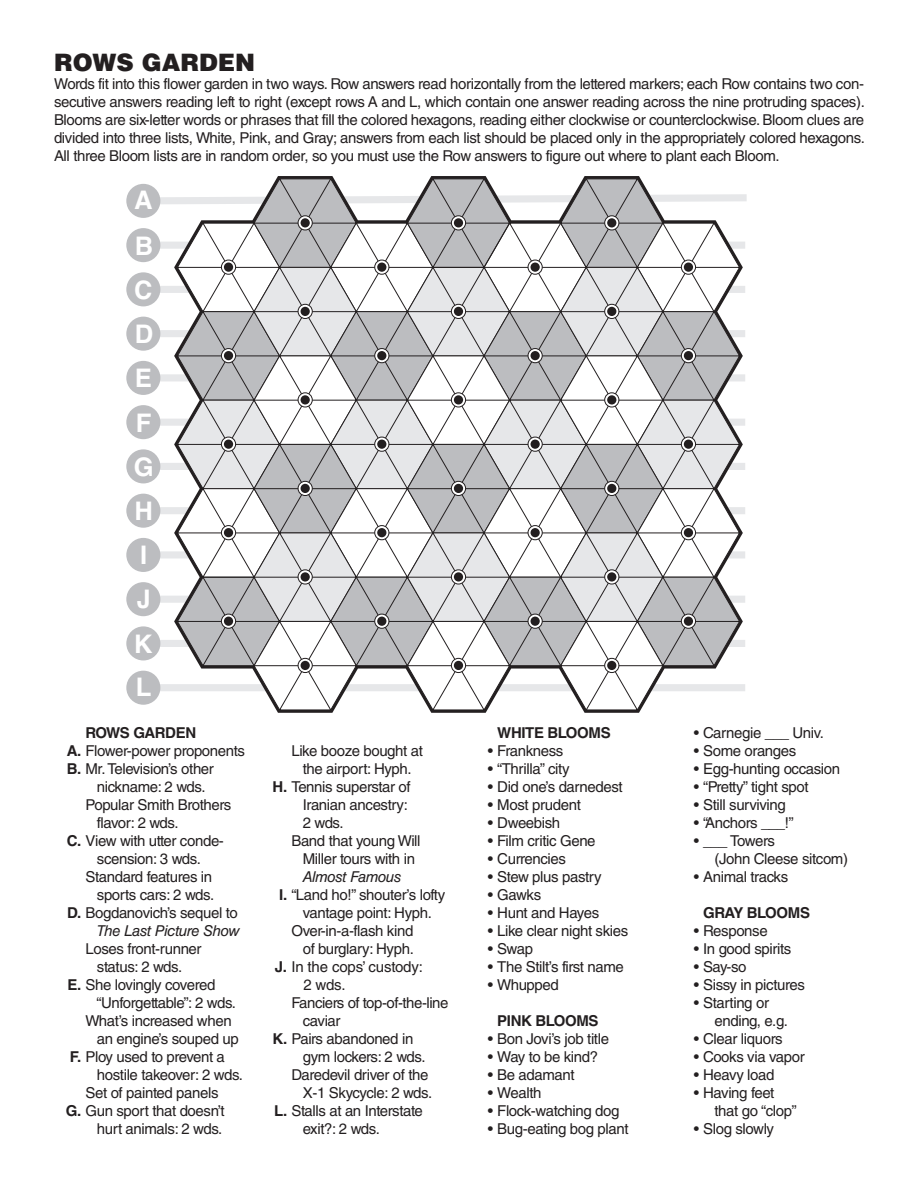
<style>
.page{position:relative;width:918px;height:1188px;background:#fff}
.page>*{position:absolute;margin:0;border:0;box-sizing:border-box;transform-origin:0 0}
.t1{font:700 25.5px/44.2px "Helvetica";color:#fff}
.t2{font:900 24px "Helvetica LT Std";color:#231f20}
.t3{font:15px/18px "Helvetica LT Std";letter-spacing:-.025em;color:#231f20}
.t4{font:700 15px "Helvetica LT Std";letter-spacing:-.025em;color:#231f20}
.t5{font:italic 15px "Helvetica LT Std";letter-spacing:-.025em;color:#231f20}
.s1{font-weight:700}
</style>
<div class="page">
<svg style="left:137px;top:191px;width:610px;height:503px"></svg>
<div style="left:126px;top:184px;width:34px;height:34px;background:#bcbdc0;border-radius:50%"></div>
<div style="left:126px;top:228px;width:34px;height:34px;background:#bcbdc0;border-radius:50%"></div>
<div style="left:126px;top:272px;width:34px;height:34px;background:#bcbdc0;border-radius:50%"></div>
<div style="left:126px;top:317px;width:34px;height:34px;background:#bcbdc0;border-radius:50%"></div>
<div style="left:126px;top:361px;width:34px;height:34px;background:#bcbdc0;border-radius:50%"></div>
<div style="left:126px;top:405px;width:34px;height:34px;background:#bcbdc0;border-radius:50%"></div>
<div style="left:126px;top:449px;width:34px;height:34px;background:#bcbdc0;border-radius:50%"></div>
<div style="left:126px;top:494px;width:34px;height:34px;background:#bcbdc0;border-radius:50%"></div>
<div style="left:126px;top:538px;width:34px;height:34px;background:#bcbdc0;border-radius:50%"></div>
<div style="left:126px;top:582px;width:34px;height:34px;background:#bcbdc0;border-radius:50%"></div>
<div style="left:126px;top:626px;width:34px;height:34px;background:#bcbdc0;border-radius:50%"></div>
<div style="left:126px;top:671px;width:34px;height:34px;background:#bcbdc0;border-radius:50%"></div>
<svg style="left:176px;top:178px;width:564px;height:533px"></svg>
<div style="left:604px;top:215px;width:15px;height:15px;border:1px solid #231f20;border-radius:50%"></div>
<h2 class="t2" style="left:54px;top:47px;width:203px">ROWS GARDEN</h2>
<p class="t3" style="left:54px;top:75px;width:812px;text-align:justify">Words fit into this flower garden in two ways. Row answers read horizontally from the lettered markers; each Row contains two con&shy;secutive answers reading left to right (except rows A and L, which contain one answer reading across the nine protruding spaces).<br>Blooms are six-letter words or phrases that fill the colored hexagons, reading either clockwise or counterclockwise. Bloom clues are divided into three lists, White, Pink, and Gray; answers from each list should be placed only in the appropriately colored hexagons.<br>All three Bloom lists are in random order, so you must use the Row answers to figure out where to plant each Bloom.</p>
<h1 class="t1" style="left:134px;top:179px;width:21px">A<br>B<br>C<br>D<br>E<br>F<br>G<br>H<br>I<br>J<br>K<br>L</h1>
<p class="t4" style="left:86px;top:723px;width:112px">ROWS GARDEN</p>
<p class="t3" style="left:67px;top:741px;width:180px"><span class="s1">A.</span> Flower-power proponents</p>
<p class="t3" style="left:67px;top:759px;width:149px"><span class="s1">B.</span> Mr. Television’s other</p>
<p class="t3" style="left:97px;top:777px;width:110px">nickname: 2 wds.</p>
<p class="t3" style="left:86px;top:795px;width:147px">Popular Smith Brothers</p>
<p class="t3" style="left:97px;top:813px;width:83px">flavor: 2 wds.</p>
<p class="t3" style="left:67px;top:831px;width:159px"><span class="s1">C.</span> View with utter conde-</p>
<p class="t3" style="left:97px;top:849px;width:105px">scension: 3 wds.</p>
<p class="t3" style="left:86px;top:867px;width:128px">Standard features in</p>
<p class="t3" style="left:97px;top:885px;width:119px">sports cars: 2 wds.</p>
<p class="t3" style="left:67px;top:903px;width:172px"><span class="s1">D.</span> Bogdanovich’s sequel to</p>
<p class="t5" style="left:97px;top:922px;width:145px">The Last Picture Show</p>
<p class="t3" style="left:86px;top:939px;width:118px">Loses front-runner</p>
<p class="t3" style="left:97px;top:957px;width:87px">status: 2 wds.</p>
<p class="t3" style="left:68px;top:975px;width:149px"><span class="s1">E.</span> She lovingly covered</p>
<p class="t3" style="left:96px;top:993px;width:141px">“Unforgettable”: 2 wds.</p>
<p class="t3" style="left:86px;top:1011px;width:148px">What’s increased when</p>
<p class="t3" style="left:97px;top:1029px;width:143px">an engine’s souped up</p>
<p class="t3" style="left:70px;top:1047px;width:157px"><span class="s1">F.</span> Ploy used to prevent a</p>
<p class="t3" style="left:97px;top:1065px;width:148px">hostile takeover: 2 wds.</p>
<p class="t3" style="left:86px;top:1083px;width:135px">Set of painted panels</p>
<p class="t3" style="left:66px;top:1101px;width:160px"><span class="s1">G.</span> Gun sport that doesn’t</p>
<p class="t3" style="left:97px;top:1119px;width:127px">hurt animals: 2 wds.</p>
<p class="t3" style="left:291px;top:741px;width:133px">Like booze bought at</p>
<p class="t3" style="left:303px;top:759px;width:110px">the airport: Hyph.</p>
<p class="t3" style="left:273px;top:777px;width:140px"><span class="s1">H.</span> Tennis superstar of</p>
<p class="t3" style="left:303px;top:795px;width:107px">Iranian ancestry:</p>
<p class="t3" style="left:303px;top:813px;width:42px">2 wds.</p>
<p class="t3" style="left:291px;top:831px;width:131px">Band that young Will</p>
<p class="t3" style="left:303px;top:849px;width:114px">Miller tours with in</p>
<p class="t5" style="left:303px;top:868px;width:100px">Almost Famous</p>
<p class="t3" style="left:279px;top:885px;width:168px"><span class="s1">I.</span> “Land ho!” shouter’s lofty</p>
<p class="t3" style="left:303px;top:903px;width:131px">vantage point: Hyph.</p>
<p class="t3" style="left:291px;top:921px;width:124px">Over-in-a-flash kind</p>
<p class="t3" style="left:303px;top:939px;width:113px">of burglary: Hyph.</p>
<p class="t3" style="left:275px;top:957px;width:150px"><span class="s1">J.</span> In the cops’ custody:</p>
<p class="t3" style="left:303px;top:975px;width:44px">2 wds.</p>
<p class="t3" style="left:291px;top:993px;width:159px">Fanciers of top-of-the-line</p>
<p class="t3" style="left:303px;top:1011px;width:39px">caviar</p>
<p class="t3" style="left:273px;top:1029px;width:142px"><span class="s1">K.</span> Pairs abandoned in</p>
<p class="t3" style="left:303px;top:1047px;width:124px">gym lockers: 2 wds.</p>
<p class="t3" style="left:291px;top:1065px;width:139px">Daredevil driver of the</p>
<p class="t3" style="left:303px;top:1083px;width:131px">X-1 Skycycle: 2 wds.</p>
<p class="t3" style="left:274px;top:1101px;width:150px"><span class="s1">L.</span> Stalls at an Interstate</p>
<p class="t3" style="left:303px;top:1119px;width:79px">exit?: 2 wds.</p>
<p class="t4" style="left:497px;top:723px;width:115px">WHITE BLOOMS</p>
<p class="t3" style="left:488px;top:741px;width:77px">• Frankness</p>
<p class="t3" style="left:488px;top:759px;width:83px">• “Thrilla” city</p>
<p class="t3" style="left:488px;top:777px;width:136px">• Did one’s darnedest</p>
<p class="t3" style="left:488px;top:795px;width:95px">• Most prudent</p>
<p class="t3" style="left:488px;top:813px;width:74px">• Dweebish</p>
<p class="t3" style="left:488px;top:831px;width:109px">• Film critic Gene</p>
<p class="t3" style="left:488px;top:849px;width:80px">• Currencies</p>
<p class="t3" style="left:488px;top:867px;width:115px">• Stew plus pastry</p>
<p class="t3" style="left:488px;top:885px;width:55px">• Gawks</p>
<p class="t3" style="left:488px;top:903px;width:113px">• Hunt and Hayes</p>
<p class="t3" style="left:488px;top:921px;width:142px">• Like clear night skies</p>
<p class="t3" style="left:488px;top:939px;width:47px">• Swap</p>
<p class="t3" style="left:488px;top:957px;width:138px">• The Stilt’s first name</p>
<p class="t3" style="left:488px;top:975px;width:73px">• Whupped</p>
<p class="t4" style="left:497px;top:1011px;width:103px">PINK BLOOMS</p>
<p class="t3" style="left:488px;top:1029px;width:123px">• Bon Jovi’s job title</p>
<p class="t3" style="left:488px;top:1047px;width:112px">• Way to be kind?</p>
<p class="t3" style="left:488px;top:1065px;width:88px">• Be adamant</p>
<p class="t3" style="left:488px;top:1083px;width:55px">• Wealth</p>
<p class="t3" style="left:488px;top:1101px;width:133px">• Flock-watching dog</p>
<p class="t3" style="left:488px;top:1119px;width:142px">• Bug-eating bog plant</p>
<p class="t3" style="left:694px;top:723px;width:132px">• Carnegie ___ Univ.</p>
<p class="t3" style="left:694px;top:741px;width:104px">• Some oranges</p>
<p class="t3" style="left:694px;top:759px;width:148px">• Egg-hunting occasion</p>
<p class="t3" style="left:694px;top:777px;width:116px">• “Pretty” tight spot</p>
<p class="t3" style="left:694px;top:795px;width:94px">• Still surviving</p>
<p class="t3" style="left:694px;top:813px;width:101px">• “Anchors ___!”</p>
<p class="t3" style="left:715px;top:831px;width:135px;text-indent:-21px">• ___ Towers<br>(John Cleese sitcom)</p>
<p class="t3" style="left:694px;top:867px;width:96px">• Animal tracks</p>
<p class="t4" style="left:703px;top:903px;width:108px">GRAY BLOOMS</p>
<p class="t3" style="left:694px;top:921px;width:75px">• Response</p>
<p class="t3" style="left:694px;top:939px;width:99px">• In good spirits</p>
<p class="t3" style="left:694px;top:957px;width:54px">• Say-so</p>
<p class="t3" style="left:694px;top:975px;width:113px">• Sissy in pictures</p>
<p class="t3" style="left:715px;top:993px;width:75px;text-indent:-21px">• Starting or ending, e.g.</p>
<p class="t3" style="left:694px;top:1029px;width:90px">• Clear liquors</p>
<p class="t3" style="left:694px;top:1047px;width:113px">• Cooks via vapor</p>
<p class="t3" style="left:694px;top:1065px;width:82px">• Heavy load</p>
<p class="t3" style="left:715px;top:1083px;width:84px;text-indent:-21px">• Having feet that go “clop”</p>
<p class="t3" style="left:694px;top:1119px;width:82px">• Slog slowly</p>
</div>
